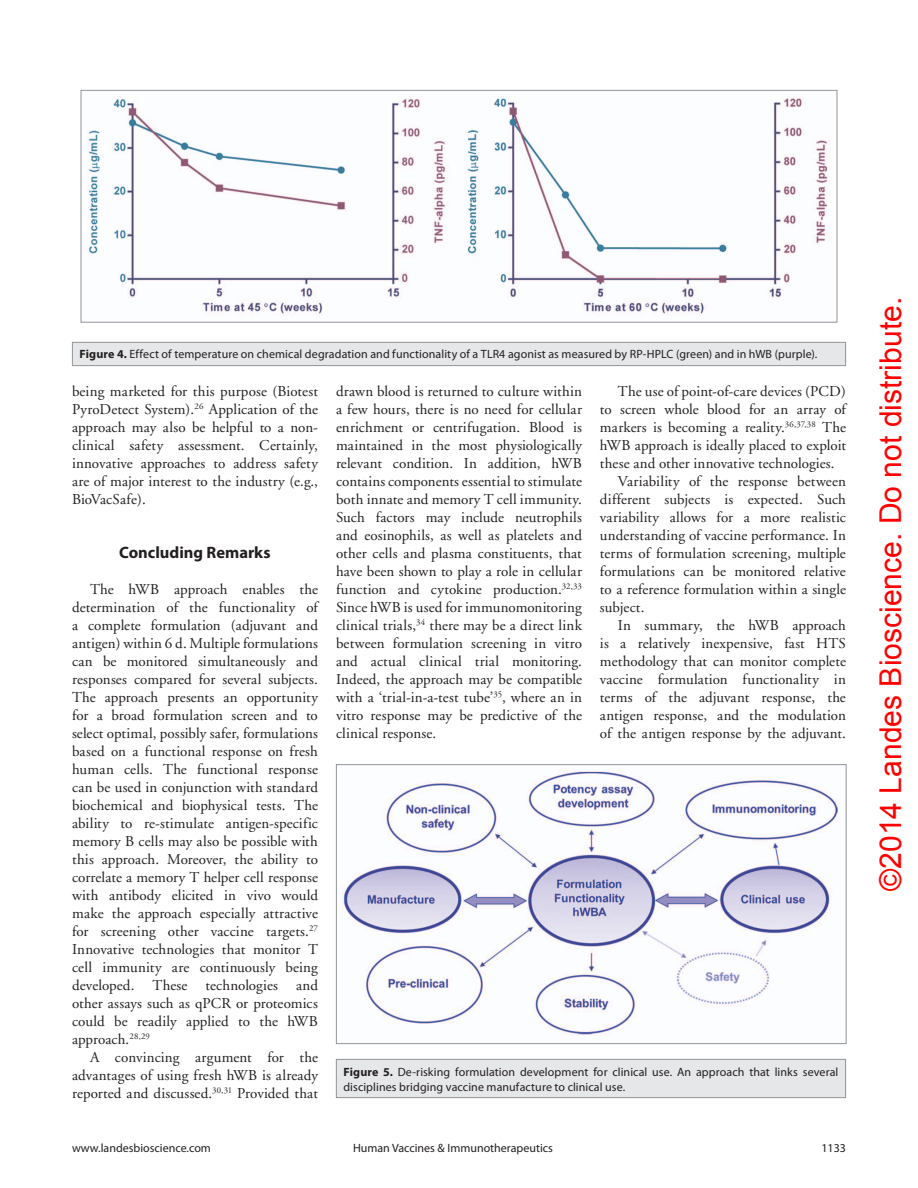
<style>
.page{position:relative;width:918px;height:1188px;background:#fff}
.page>*{position:absolute;margin:0;border:0;box-sizing:border-box;transform-origin:0 0}
.t1{font:30.15px "Arial";color:#f00}
.t2{font:700 16.5px "Myriad Pro";color:#231f20}
.t3{font:15px/18px "Adobe Garamond";letter-spacing:.005em;color:#231f20;text-align:justify}
.t4{font:12px/15px "Myriad Pro";letter-spacing:.005em;color:#231f20}
.s1{font-weight:700}
</style>
<div class="page">
<img style="left:88px;top:96px;width:742px;height:220px">
<div style="left:81px;top:90px;width:756px;height:233px;border:1px solid #939598"></div>
<img style="left:343px;top:771px;width:495px;height:264px">
<div style="left:336px;top:764px;width:511px;height:280px;border:1px solid #939598"></div>
<div style="left:72px;top:342px;width:774px;height:24px;background:#e6e7e9"></div>
<div style="left:72px;top:342px;width:774px;height:24px;border:1px solid #939598"></div>
<div style="left:336px;top:1059px;width:510px;height:39px;background:#e6e7e9"></div>
<div style="left:336px;top:1059px;width:510px;height:39px;border:1px solid #939598"></div>
<p class="t4" style="left:80px;top:347px;width:739px"><span class="s1">Figure 4.</span> Effect of temperature on chemical degradation and functionality of a TLR4 agonist as measured by RP-HPLC (green) and in hWB (purple).</p>
<p class="t3" style="left:72px;top:383px;width:248px">being marketed for this purpose (Biotest PyroDetect System).<sup>26</sup> Application of the approach may also be helpful to a non&shy;clinical safety assessment. Certainly, innovative approaches to address safety are of major interest to the industry (e.g., BioVacSafe).</p>
<p class="t2" style="left:119px;top:542px;width:153px">Concluding Remarks</p>
<p class="t3" style="left:72px;top:581px;width:248px;text-indent:18px">The hWB approach enables the determination of the functionality of a complete formulation (adjuvant and antigen) within 6 d. Multiple formulations can be monitored simultaneously and responses compared for several subjects.<br>The approach presents an opportunity for a broad formulation screen and to select optimal, possibly safer, formulations based on a functional response on fresh human cells. The functional response can be used in conjunction with standard biochemical and biophysical tests. The ability to re-stimulate antigen-specific memory B cells may also be possible with this approach. Moreover, the ability to correlate a memory T helper cell response with antibody elicited in vivo would make the approach especially attractive for screening other vaccine targets.<sup>27<br></sup>Innovative technologies that monitor T cell immunity are continuously being developed. These technologies and other assays such as qPCR or proteomics could be readily applied to the hWB approach.<sup>28,29</sup></p>
<p class="t3" style="left:72px;top:1049px;width:247px;text-indent:18px">A convincing argument for the advantages of using fresh hWB is already reported and discussed.<sup>30,31</sup> Provided that</p>
<p class="t3" style="left:336px;top:383px;width:248px">drawn blood is returned to culture within a few hours, there is no need for cellular enrichment or centrifugation. Blood is maintained in the most physiologically relevant condition. In addition, hWB contains components essential to stimulate both innate and memory T cell immunity.<br>Such factors may include neutrophils and eosinophils, as well as platelets and other cells and plasma constituents, that have been shown to play a role in cellular function and cytokine production.<sup>32,33<br></sup>Since hWB is used for immunomonitoring clinical trials,<sup>34</sup> there may be a direct link between formulation screening in vitro and actual clinical trial monitoring.<br>Indeed, the approach may be compatible with a ‘trial-in-a-test tube’<sup>35</sup>, where an in vitro response may be predictive of the clinical response.</p>
<p class="t3" style="left:618px;top:383px;width:229px">The use of point-of-care devices (PCD)</p>
<p class="t3" style="left:600px;top:401px;width:247px">to screen whole blood for an array of</p>
<p class="t3" style="left:600px;top:419px;width:247px">markers is becoming a reality.<sup>36,37,38</sup> The</p>
<p class="t3" style="left:600px;top:437px;width:247px">hWB approach is ideally placed to exploit</p>
<p class="t3" style="left:600px;top:455px;width:236px">these and other innovative technologies.</p>
<p class="t3" style="left:618px;top:473px;width:229px">Variability of the response between</p>
<p class="t3" style="left:600px;top:491px;width:247px">different subjects is expected. Such</p>
<p class="t3" style="left:600px;top:509px;width:247px">variability allows for a more realistic</p>
<p class="t3" style="left:600px;top:527px;width:247px">understanding of vaccine performance. In</p>
<p class="t3" style="left:600px;top:545px;width:247px">terms of formulation screening, multiple</p>
<p class="t3" style="left:600px;top:563px;width:247px">formulations can be monitored relative</p>
<p class="t3" style="left:600px;top:581px;width:247px">to a reference formulation within a single</p>
<p class="t3" style="left:600px;top:599px;width:46px">subject.</p>
<p class="t3" style="left:618px;top:617px;width:229px">In summary, the hWB approach</p>
<p class="t3" style="left:600px;top:635px;width:247px">is a relatively inexpensive, fast HTS</p>
<p class="t3" style="left:600px;top:653px;width:247px">methodology that can monitor complete</p>
<p class="t3" style="left:600px;top:671px;width:247px">vaccine formulation functionality in</p>
<p class="t3" style="left:600px;top:689px;width:247px">terms of the adjuvant response, the</p>
<p class="t3" style="left:600px;top:707px;width:247px">antigen response, and the modulation</p>
<p class="t3" style="left:600px;top:725px;width:247px">of the antigen response by the adjuvant.</p>
<p class="t4" style="left:343px;top:1064px;width:496px"><span class="s1">Figure 5.</span> De-risking formulation development for clinical use. An approach that links several disciplines bridging vaccine manufacture to clinical use.</p>
<p class="t4" style="left:72px;top:1140px;width:140px">www.landesbioscience.com</p>
<p class="t4" style="left:353px;top:1140px;width:201px">Human Vaccines &amp; Immunotherapeutics</p>
<p class="t4" style="left:821px;top:1140px;width:26px">1133</p>
<h1 class="t1" style="left:871px;top:891px;width:595px;rotate:-90deg">©2014 Landes Bioscience. Do not distribute.</h1>
</div>
